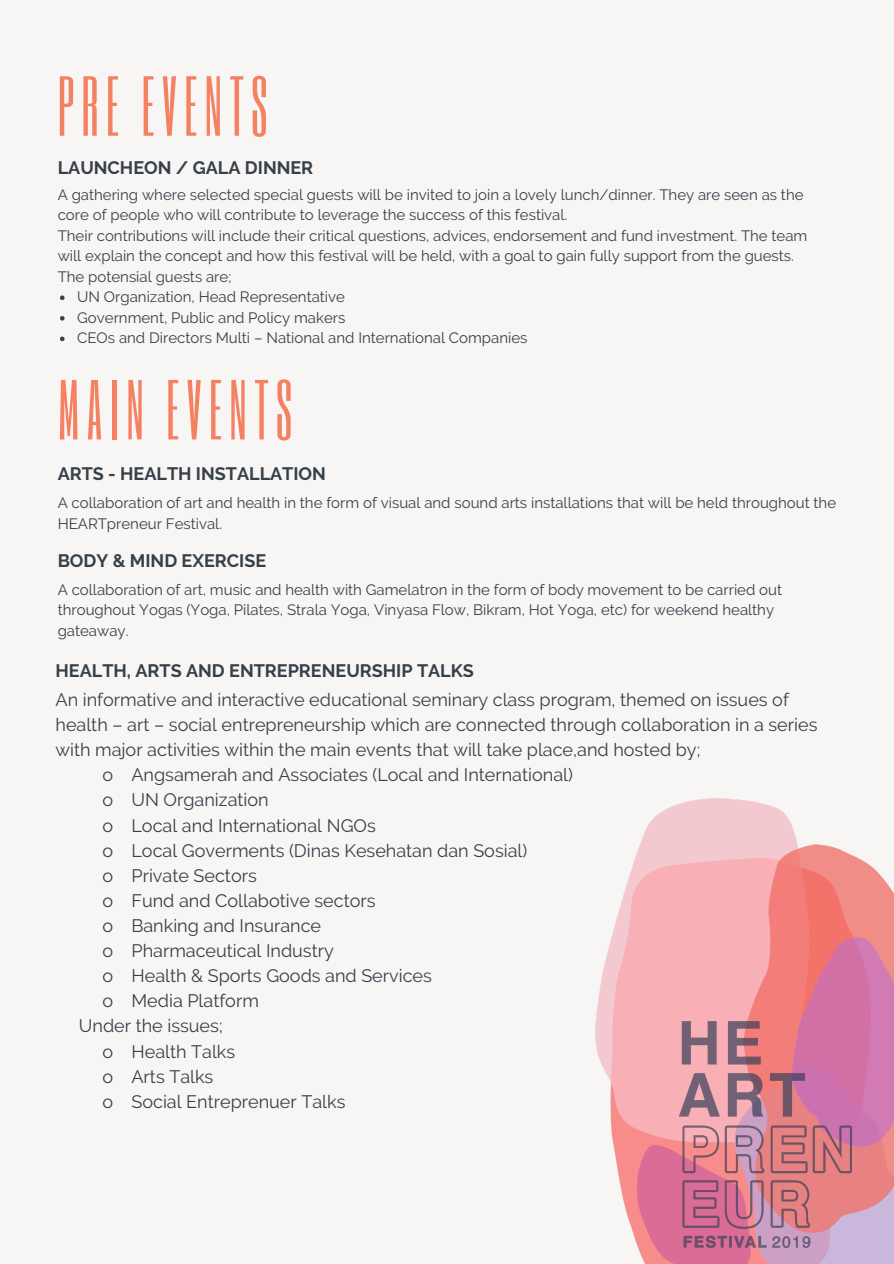
<style>
.page{position:relative;width:894px;height:1264px;background:#fff}
.page>*{position:absolute;margin:0;border:0;box-sizing:border-box;transform-origin:0 0}
.t1{font:70.5px "Six Caps";letter-spacing:.1em;color:#f48162}
.t2{font:18px "Raleway";color:#364049}
.t3{font:700 18px "Raleway";color:#364049}
.t4{font:15px/20.5px "Raleway";color:#364049}
</style>
<div class="page">
<div style="left:0;top:0;width:893px;height:1263px;background:#f8f5f5"></div>
<img style="left:595px;top:798px;width:298px;height:419px">
<img style="left:628px;top:972px;width:265px;height:291px">
<svg style="left:60px;top:295px;width:5px;height:5px"></svg>
<svg style="left:60px;top:316px;width:5px;height:4px"></svg>
<svg style="left:60px;top:336px;width:5px;height:5px"></svg>
<h1 class="t1" style="left:58px;top:58px;width:211px">PRE EVENTS</h1>
<p class="t3" style="left:58px;top:157px;width:257px">LAUNCHEON / GALA DINNER</p>
<p class="t4" style="left:58px;top:184px;width:747px">A gathering where selected special guests will be invited to join a lovely lunch/dinner. They are seen as the</p>
<p class="t4" style="left:58px;top:204px;width:511px">core of people who will contribute to leverage the success of this festival.</p>
<p class="t4" style="left:58px;top:225px;width:751px">Their contributions will include their critical questions, advices, endorsement and fund investment. The team</p>
<p class="t4" style="left:58px;top:246px;width:737px">will explain the concept and how this festival will be held, with a goal to gain fully support from the guests.</p>
<p class="t4" style="left:58px;top:266px;width:175px">The potensial guests are;</p>
<p class="t4" style="left:77px;top:287px;width:269px">UN Organization, Head Representative</p>
<p class="t4" style="left:77px;top:307px;width:269px">Government, Public and Policy makers</p>
<p class="t4" style="left:77px;top:328px;width:451px">CEOs and Directors Multi – National and International Companies</p>
<h1 class="t1" style="left:58px;top:361px;width:235px">MAIN EVENTS</h1>
<p class="t3" style="left:58px;top:463px;width:270px">ARTS - HEALTH INSTALLATION</p>
<p class="t4" style="left:58px;top:492px;width:779px">A collaboration of art and health in the form of visual and sound arts installations that will be held throughout the<br>HEARTpreneur Festival.</p>
<p class="t3" style="left:58px;top:549px;width:210px">BODY &amp; MIND EXERCISE</p>
<p class="t4" style="left:58px;top:579px;width:725px">A collaboration of art, music and health with Gamelatron in the form of body movement to be carried out throughout Yogas (Yoga, Pilates, Strala Yoga, Vinyasa Flow, Bikram, Hot Yoga, etc) for weekend healthy gateaway.</p>
<p class="t3" style="left:55px;top:660px;width:420px">HEALTH, ARTS AND ENTREPRENEURSHIP TALKS</p>
<p class="t2" style="left:55px;top:689px;width:734px">An informative and interactive educational seminary class program, themed on issues of</p>
<p class="t2" style="left:55px;top:714px;width:763px">health – art – social entrepreneurship which are connected through collaboration in a series</p>
<p class="t2" style="left:55px;top:739px;width:646px">with major activities within the main events that will take place,and hosted by;</p>
<p class="t2" style="left:102px;top:764px;width:472px">o Angsamerah and Associates (Local and International)</p>
<p class="t2" style="left:102px;top:789px;width:168px">o UN Organization</p>
<p class="t2" style="left:102px;top:814px;width:275px">o Local and International NGOs</p>
<p class="t2" style="left:102px;top:839px;width:426px">o Local Goverments (Dinas Kesehatan dan Sosial)</p>
<p class="t2" style="left:102px;top:864px;width:156px">o Private Sectors</p>
<p class="t2" style="left:102px;top:890px;width:275px">o Fund and Collabotive sectors</p>
<p class="t2" style="left:102px;top:915px;width:220px">o Banking and Insurance</p>
<p class="t2" style="left:102px;top:940px;width:233px">o Pharmaceutical Industry</p>
<p class="t2" style="left:102px;top:965px;width:331px">o Health &amp; Sports Goods and Services</p>
<p class="t2" style="left:102px;top:990px;width:158px">o Media Platform</p>
<p class="t2" style="left:79px;top:1015px;width:145px">Under the issues;</p>
<p class="t2" style="left:102px;top:1040px;width:134px">o Health Talks</p>
<p class="t2" style="left:102px;top:1065px;width:112px">o Arts Talks</p>
<p class="t2" style="left:102px;top:1090px;width:244px">o Social Entreprenuer Talks</p>
</div>
